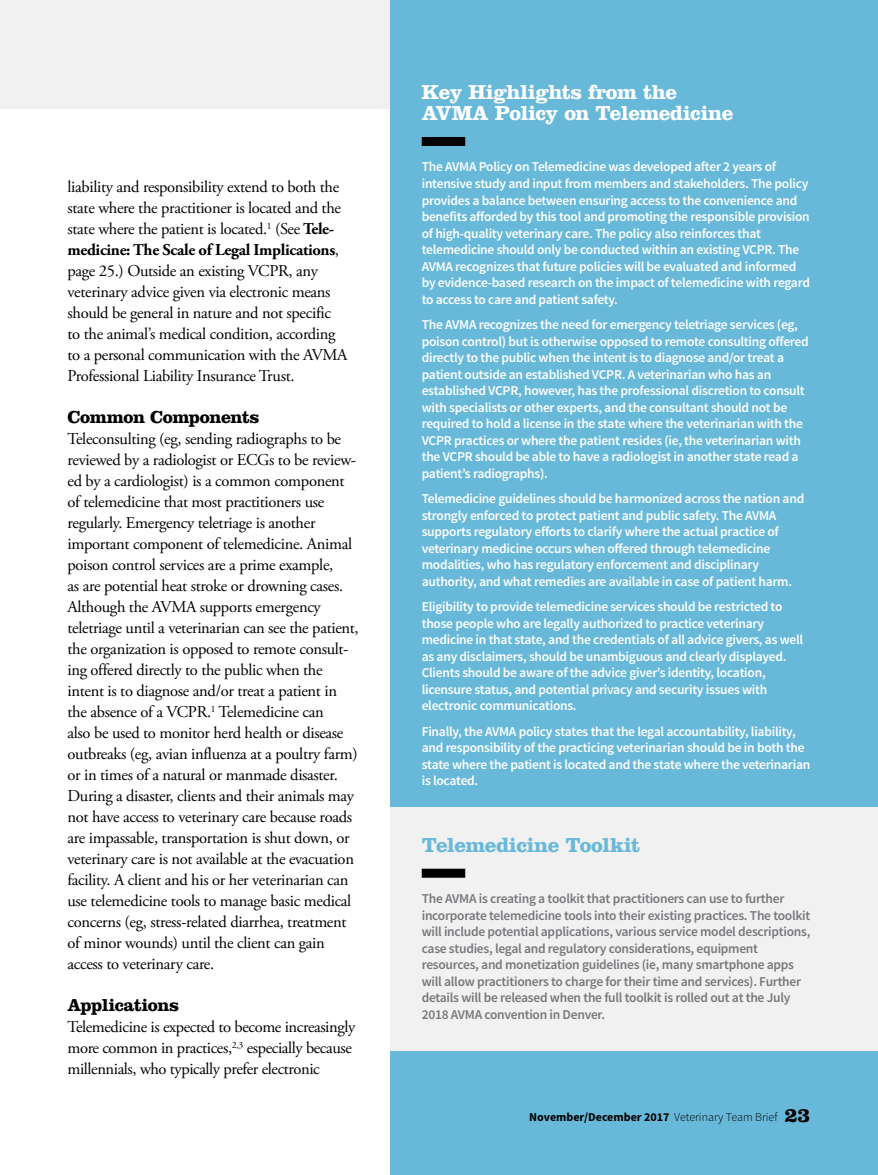
<style>
.page{position:relative;width:878px;height:1175px;background:#fff}
.page>*{position:absolute;margin:0;border:0;box-sizing:border-box;transform-origin:0 0}
.t1{font:700 21px/21px "Clarendon LT Std";letter-spacing:-.025em;color:#fff}
.t2{font:700 21px "Clarendon LT Std";letter-spacing:-.025em;color:#68b9d9}
.t3{font:700 18px "Clarendon LT Std";letter-spacing:-.025em;color:#000}
.t4{font:16.5px/21px "Adobe Garamond Pro";letter-spacing:-.02em;color:#000}
.t5{font:600 13.5px/16.5px "Source Sans Pro";letter-spacing:-.02em;color:#fff}
.t6{font:600 13.5px/16.5px "Source Sans Pro";letter-spacing:-.02em;color:#77787b}
.t7{font:700 12px "Source Sans Pro";color:#000}
.s1{font-weight:700}
.s2{font-weight:300}
.s3{font-family:"Clarendon LT Std";font-size:21px}
</style>
<div class="page">
<div style="left:0;top:0;width:878px;height:108px;background:#f1f1f2"></div>
<div style="left:390px;top:0;width:488px;height:1174px;background:#68b9d9"></div>
<div style="left:422px;top:137px;width:43px;height:9px;background:#000"></div>
<div style="left:390px;top:806px;width:488px;height:244px;background:#f1f1f2"></div>
<div style="left:422px;top:868px;width:43px;height:9px;background:#000"></div>
<p class="t4" style="left:67px;top:177px;width:281px">liability and responsibility extend to both the state where the practitioner is located and the state where the patient is located.<sup>1</sup> (See <span class="s1">Tele&shy;medicine: The Scale of Legal Implications</span>, page 25.) Outside an existing VCPR, any veterinary advice given via electronic means should be general in nature and not specific to the animal’s medical condition, according to a personal communication with the AVMA Professional Liability Insurance Trust.</p>
<h2 class="t3" style="left:68px;top:406px;width:193px">Common Components</h2>
<p class="t4" style="left:67px;top:429px;width:293px">Teleconsulting (eg, sending radiographs to be reviewed by a radiologist or ECGs to be review&shy;ed by a cardiologist) is a common component of telemedicine that most practitioners use regularly. Emergency teletriage is another important component of telemedicine. Animal poison control services are a prime example,<br>as are potential heat stroke or drowning cases.<br>Although the AVMA supports emergency teletriage until a veterinarian can see the patient, the organization is opposed to remote consult&shy;ing offered directly to the public when the intent is to diagnose and/or treat a patient in the absence of a VCPR.<sup>1</sup> Telemedicine can<br>also be used to monitor herd health or disease outbreaks (eg, avian influenza at a poultry farm) or in times of a natural or manmade disaster.<br>During a disaster, clients and their animals may not have access to veterinary care because roads are impassable, transportation is shut down, or veterinary care is not available at the evacuation facility. A client and his or her veterinarian can use telemedicine tools to manage basic medical concerns (eg, stress-related diarrhea, treatment of minor wounds) until the client can gain access to veterinary care.</p>
<h2 class="t3" style="left:68px;top:994px;width:113px">Applications</h2>
<p class="t4" style="left:67px;top:1017px;width:289px">Telemedicine is expected to become increasingly more common in practices,<sup>2,3</sup> especially because millennials, who typically prefer electronic</p>
<h1 class="t1" style="left:422px;top:82px;width:313px">Key Highlights from the<br>AVMA Policy on Telemedicine</h1>
<p class="t5" style="left:422px;top:159px;width:390px">The AVMA Policy on Telemedicine was developed after 2 years of intensive study and input from members and stakeholders. The policy provides a balance between ensuring access to the convenience and benefits afforded by this tool and promoting the responsible provision of high-quality veterinary care. The policy also reinforces that telemedicine should only be conducted within an existing VCPR. The AVMA recognizes that future policies will be evaluated and informed by evidence-based research on the impact of telemedicine with regard to access to care and patient safety.</p>
<p class="t5" style="left:422px;top:317px;width:388px">The AVMA recognizes the need for emergency teletriage services (eg, poison control) but is otherwise opposed to remote consulting offered directly to the public when the intent is to diagnose and/or treat a patient outside an established VCPR. A veterinarian who has an established VCPR, however, has the professional discretion to consult with specialists or other experts, and the consultant should not be required to hold a license in the state where the veterinarian with the VCPR practices or where the patient resides (ie, the veterinarian with the VCPR should be able to have a radiologist in another state read a patient’s radiographs).</p>
<p class="t5" style="left:422px;top:491px;width:384px">Telemedicine guidelines should be harmonized across the nation and strongly enforced to protect patient and public safety. The AVMA supports regulatory efforts to clarify where the actual practice of veterinary medicine occurs when offered through telemedicine modalities, who has regulatory enforcement and disciplinary authority, and what remedies are available in case of patient harm.</p>
<p class="t5" style="left:422px;top:599px;width:383px">Eligibility to provide telemedicine services should be restricted to those people who are legally authorized to practice veterinary medicine in that state, and the credentials of all advice givers, as well as any disclaimers, should be unambiguous and clearly displayed.<br>Clients should be aware of the advice giver’s identity, location, licensure status, and potential privacy and security issues with electronic communications.</p>
<p class="t5" style="left:422px;top:723px;width:390px">Finally, the AVMA policy states that the legal accountability, liability, and responsibility of the practicing veterinarian should be in both the state where the patient is located and the state where the veterinarian is located.</p>
<h1 class="t2" style="left:422px;top:832px;width:220px">Telemedicine Toolkit</h1>
<p class="t6" style="left:422px;top:890px;width:390px">The AVMA is creating a toolkit that practitioners can use to further incorporate telemedicine tools into their existing practices. The toolkit will include potential applications, various service model descriptions, case studies, legal and regulatory considerations, equipment resources, and monetization guidelines (ie, many smartphone apps will allow practitioners to charge for their time and services). Further details will be released when the full toolkit is rolled out at the July 2018 AVMA convention in Denver.</p>
<p class="t7" style="left:529px;top:1109px;width:283px">November/December 2017 <span class="s2">Veterinary Team Brief</span> <span class="s3">23</span></p>
</div>
